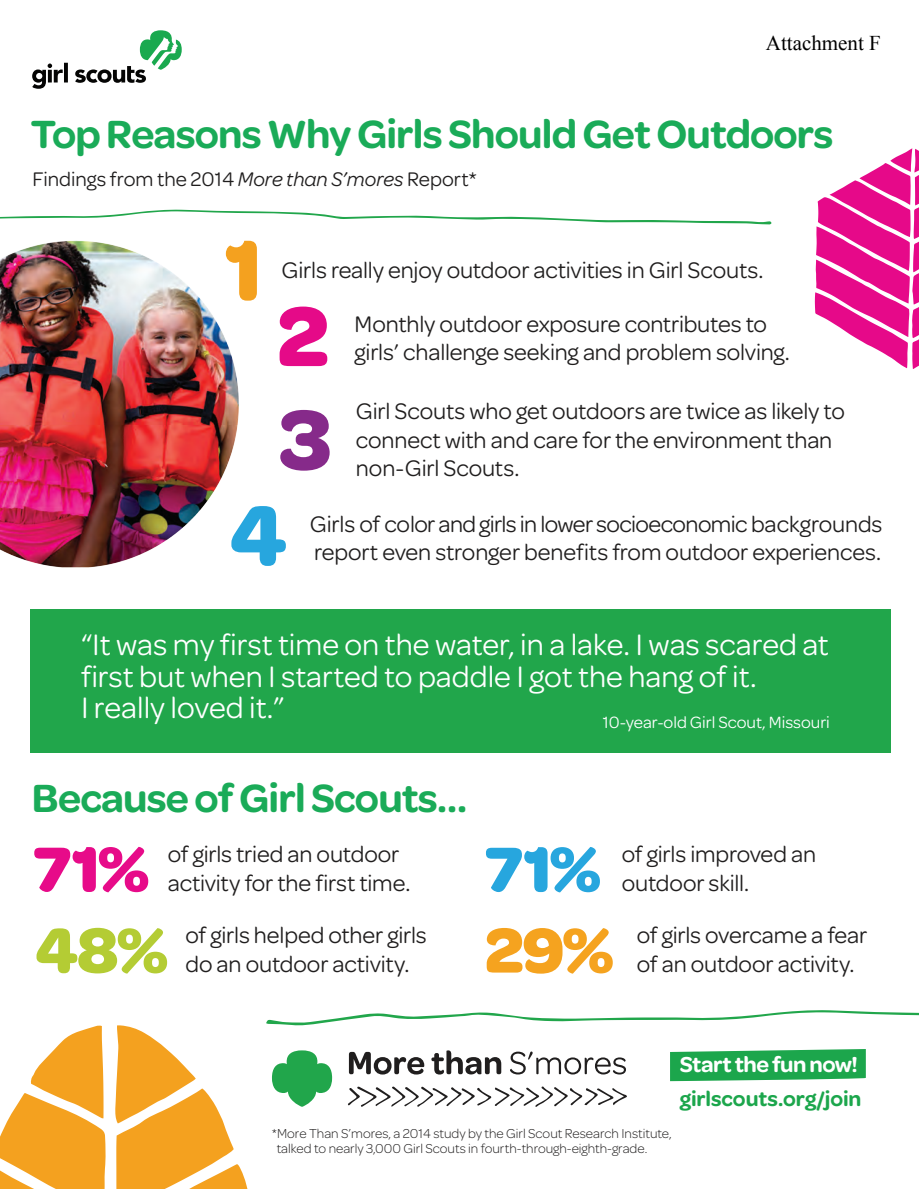
<style>
.page{position:relative;width:919px;height:1189px;background:#fff}
.page>*{position:absolute;margin:0;border:0;box-sizing:border-box;transform-origin:0 0}
.t1{font:700 90px "Omnes Girl Scouts";color:#e50a88}
.t2{font:700 90px "Omnes Girl Scouts";color:#f4a11f}
.t3{font:700 90px "Omnes Girl Scouts";color:#862a8a}
.t4{font:700 90px "Omnes Girl Scouts";color:#27a6de}
.t5{font:700 67.5px "Omnes Girl Scouts";color:#f5a31f}
.t6{font:700 67.5px "Omnes Girl Scouts";color:#27a6de}
.t7{font:700 67.5px "Omnes Girl Scouts";color:#b4cc34}
.t8{font:700 67.5px "Omnes Girl Scouts";color:#e70b89}
.t9{font:600 42px "Omnes Girl Scouts";letter-spacing:-.02em;color:#1aab58}
.t10{font:31.5px/31.2px "Omnes Girl Scouts";color:#fff}
.t11{font:24px/28.7px "Omnes Girl Scouts";letter-spacing:-.01em;color:#201e1e}
.t12{font:600 23.1px "Omnes Girl Scouts";letter-spacing:-.02em;color:#fff}
.t13{font:600 22.2px "Omnes Girl Scouts";letter-spacing:-.005em;color:#1ca64c}
.t14{font:21px "Omnes Girl Scouts";color:#201e1e}
.t15{font:21px "Times New Roman";color:#000}
.t16{font:17.4px "Omnes Girl Scouts";color:#fff}
.t17{font:300 13.8px/15px "Omnes Girl Scouts";color:#201e1e}
.s1{font-style:italic}
</style>
<div class="page">
<img style="left:0;top:240px;width:239px;height:327px">
<svg style="left:115px;top:1025px;width:133px;height:164px"></svg>
<svg style="left:0;top:1025px;width:106px;height:164px"></svg>
<svg style="left:0;top:209px;width:771px;height:15px"></svg>
<svg style="left:266px;top:1010px;width:653px;height:16px"></svg>
<svg style="left:670px;top:1049px;width:196px;height:32px;background:#2ead5a"></svg>
<svg style="left:815px;top:148px;width:104px;height:221px"></svg>
<svg style="left:272px;top:1050px;width:60px;height:57px"></svg>
<svg style="left:348px;top:1086px;width:279px;height:21px"></svg>
<svg style="left:349px;top:1052px;width:75px;height:22px"></svg>
<svg style="left:431px;top:1050px;width:70px;height:24px"></svg>
<svg style="left:510px;top:1051px;width:116px;height:23px"></svg>
<div style="left:30px;top:609px;width:861px;height:143px;background:#21a64b"></div>
<svg style="left:32px;top:30px;width:150px;height:59px"></svg>
<p class="t15" style="left:766px;top:29px;width:116px">Attachment F</p>
<h3 class="t9" style="left:31px;top:104px;width:804px">Top Reasons Why Girls Should Get Outdoors</h3>
<p class="t14" style="left:32px;top:165px;width:446px">Findings from the 2014 <span class="s1">More than S’mores</span> Report*</p>
<h1 class="t2" style="left:224px;top:203px;width:39px">1</h1>
<p class="t11" style="left:282px;top:255px;width:483px">Girls really enjoy outdoor activities in Girl Scouts.</p>
<h1 class="t1" style="left:277px;top:269px;width:53px">2</h1>
<p class="t11" style="left:355px;top:308px;width:437px">Monthly outdoor exposure contributes to girls’ challenge seeking and problem solving.</p>
<p class="t11" style="left:356px;top:395px;width:490px">Girl Scouts who get outdoors are twice as likely to connect with and care for the environment than non-Girl Scouts.</p>
<h1 class="t3" style="left:279px;top:373px;width:54px">3</h1>
<h1 class="t4" style="left:230px;top:468px;width:58px">4</h1>
<p class="t11" style="left:310px;top:508px;width:574px">Girls of color and girls in lower socioeconomic backgrounds report even stronger benefits from outdoor experiences.</p>
<h3 class="t10" style="left:81px;top:627px;width:749px">“It was my first time on the water, in a lake. I was scared at first but when I started to paddle I got the hang of it.<br>I really loved it.”</h3>
<p class="t16" style="left:603px;top:710px;width:229px">10-year-old Girl Scout, Missouri</p>
<h3 class="t9" style="left:32px;top:767px;width:437px">Because of Girl Scouts…</h3>
<h2 class="t8" style="left:34px;top:819px;width:117px">71%</h2>
<p class="t11" style="left:168px;top:838px;width:244px">of girls tried an outdoor activity for the first time.</p>
<h2 class="t7" style="left:36px;top:900px;width:133px">48%</h2>
<p class="t11" style="left:185px;top:919px;width:243px">of girls helped other girls do an outdoor activity.</p>
<h2 class="t6" style="left:485px;top:819px;width:117px">71%</h2>
<p class="t11" style="left:622px;top:838px;width:196px">of girls improved an outdoor skill.</p>
<h2 class="t5" style="left:485px;top:900px;width:130px">29%</h2>
<p class="t11" style="left:637px;top:919px;width:232px">of girls overcame a fear of an outdoor activity.</p>
<p class="t12" style="left:680px;top:1047px;width:180px">Start the fun now!</p>
<p class="t13" style="left:680px;top:1083px;width:183px">girlscouts.org/join</p>
<p class="t17" style="left:277px;top:1126px;width:396px;text-indent:-5px">*More Than S’mores, a 2014 study by the Girl Scout Research Institute, talked to nearly 3,000 Girl Scouts in fourth-through-eighth-grade.</p>
</div>
